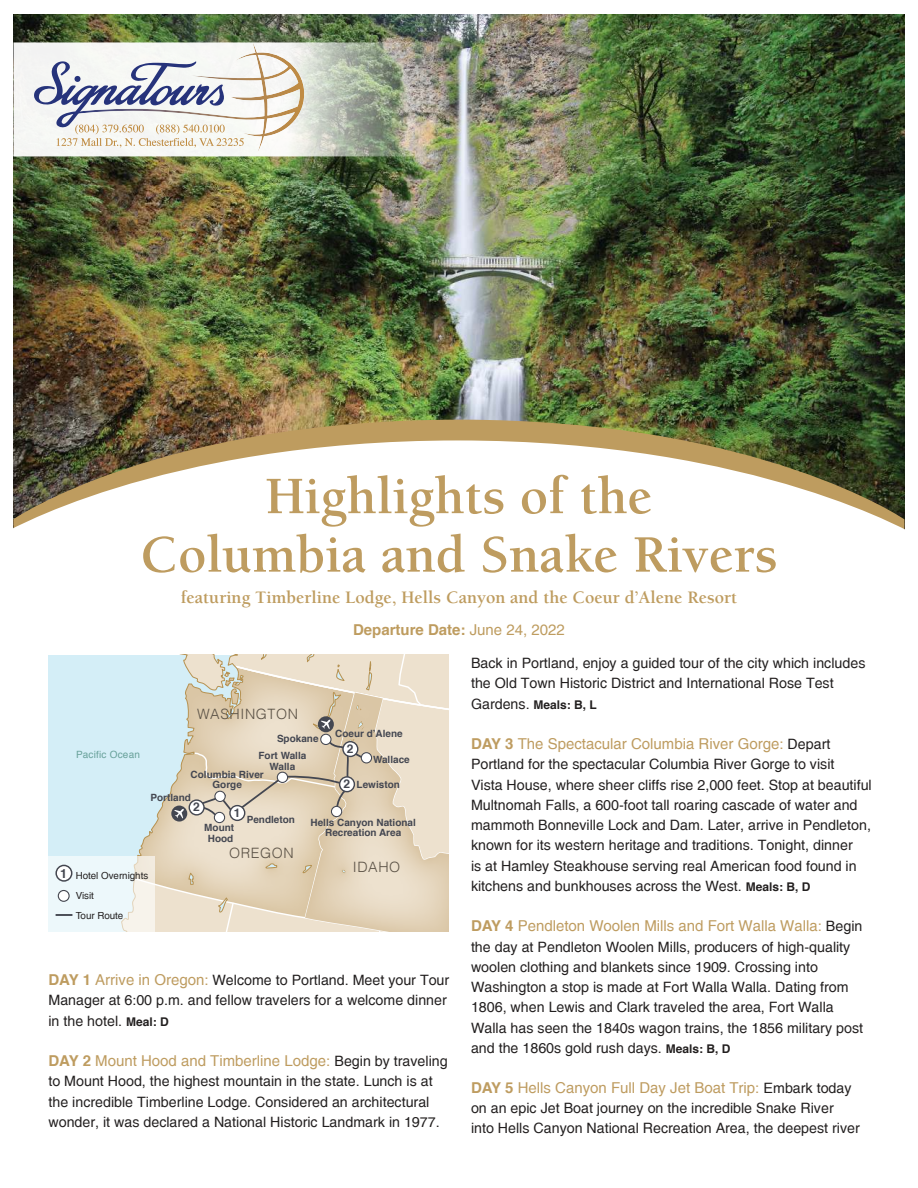
<style>
.page{position:relative;width:918px;height:1188px;background:#fff}
.page>*{position:absolute;margin:0;border:0;box-sizing:border-box;transform-origin:0 0}
.t1{font:700 54px/58.5px "Berkeley";color:#be9c60;text-align:center}
.t2{font:700 18px "Berkeley";color:#be9c5f}
.t3{font:15px "Helvetica";color:#be9c60}
.t4{font:700 15px "Helvetica";color:#be9c5f}
.t5{font:14.25px/20.2px "Helvetica";color:#221f1f}
.t6{font:300 14.25px "Helvetica";letter-spacing:.04em;color:#5b5246}
.t7{font:700 12px "Helvetica";color:#221f1f}
.t8{font:700 12px "Helvetica";color:#444751}
.t9{font:700 10.05px/10.6px "Helvetica";color:#444751;text-align:center}
.t10{font:10.05px "Helvetica";letter-spacing:.02em;color:#68a19a}
.t11{font:9.75px/20.4px "Helvetica";color:#221f1f}
.s1{font-weight:400}
.s2{font-weight:700;font-size:12.6px;color:#444750}
.s3{font-weight:700;font-size:15px;color:#be9c60}
.s4{font-size:15px;color:#be9c60}
.s5{font-weight:700;font-size:12px}
.s6{font-weight:700}
.s7{font-size:14.25px;color:#221f1f}
.s8{font-weight:400;font-size:14.25px}
</style>
<div class="page">
<img style="left:14px;top:14px;width:890px;height:406px">
<img style="left:14px;top:420px;width:890px;height:20px">
<svg style="left:13px;top:440px;width:892px;height:395px"></svg>
<div style="left:48px;top:856px;width:107px;height:75px;background:#edf8fb"></div>
<svg style="left:55px;top:655px;width:393px;height:277px;background:#e0ddce"></svg>
<img style="left:14px;top:42px;width:434px;height:114px">
<img style="left:76px;top:42px;width:228px;height:110px">
<svg style="left:34px;top:61px;width:210px;height:86px"></svg>
<h1 class="t1" style="left:140px;top:471px;width:639px">Highlights of the<br>Columbia and Snake Rivers</h1>
<p class="t2" style="left:181px;top:590px;width:558px">featuring Timberline Lodge, Hells Canyon and the Coeur d’Alene Resort</p>
<p class="t4" style="left:353px;top:624px;width:213px">Departure Date: <span class="s1">June 24, 2022</span></p>
<p class="t10" style="left:76px;top:748px;width:65px">Pacific Ocean</p>
<p class="t6" style="left:197px;top:706px;width:102px">WASHINGTON</p>
<p class="t9" style="left:277px;top:734px;width:43px">Spokane</p>
<p class="t9" style="left:259px;top:752px;width:49px">Fort Walla<br>Walla</p>
<p class="t9" style="left:191px;top:770px;width:75px">Columbia River<br>Gorge</p>
<p class="t9" style="left:335px;top:729px;width:69px">Coeur d’Alene</p>
<p class="t8" style="left:347px;top:744px;width:8px">2</p>
<p class="t9" style="left:373px;top:755px;width:38px">Wallace</p>
<p class="t8" style="left:344px;top:779px;width:8px">2</p>
<p class="t9" style="left:357px;top:780px;width:45px">Lewiston</p>
<p class="t9" style="left:151px;top:793px;width:42px">Portland</p>
<p class="t8" style="left:193px;top:802px;width:8px">2</p>
<p class="t8" style="left:234px;top:808px;width:8px">1</p>
<p class="t9" style="left:204px;top:823px;width:31px">Mount<br>Hood</p>
<p class="t9" style="left:247px;top:815px;width:50px">Pendleton</p>
<p class="t6" style="left:229px;top:845px;width:66px">OREGON</p>
<p class="t9" style="left:311px;top:818px;width:107px">Hells Canyon National<br>Recreation Area</p>
<p class="t11" style="left:76px;top:866px;width:74px;text-indent:-16px"><span class="s2">1</span> Hotel Overnights<br>Visit</p>
<p class="t11" style="left:76px;top:906px;width:49px">Tour Route</p>
<p class="t6" style="left:353px;top:858px;width:49px">IDAHO</p>
<p class="t5" style="left:48px;top:971px;width:402px"><span class="s3">DAY 1</span> <span class="s4">Arrive in Oregon:</span> Welcome to Portland. Meet your Tour<br>Manager at 6:00 p.m. and fellow travelers for a welcome dinner in the hotel. <span class="s5">Meal: D</span></p>
<p class="t3" style="left:48px;top:1055px;width:401px"><span class="s6">DAY 2</span> Mount Hood and Timberline Lodge: <span class="s7">Begin by traveling</span></p>
<p class="t5" style="left:48px;top:1072px;width:393px">to Mount Hood, the highest mountain in the state. Lunch is at the incredible Timberline Lodge. Considered an architectural wonder, it was declared a National Historic Landmark in 1977.</p>
<p class="t5" style="left:471px;top:654px;width:396px">Back in Portland, enjoy a guided tour of the city which includes the Old Town Historic District and International Rose Test</p>
<p class="t7" style="left:471px;top:700px;width:127px"><span class="s8">Gardens.</span> Meals: B, L</p>
<p class="t3" style="left:471px;top:738px;width:361px"><span class="s6">DAY 3</span> The Spectacular Columbia River Gorge: <span class="s7">Depart</span></p>
<p class="t5" style="left:471px;top:755px;width:402px">Portland for the spectacular Columbia River Gorge to visit<br>Vista House, where sheer cliffs rise 2,000 feet. Stop at beautiful Multnomah Falls, a 600-foot tall roaring cascade of water and mammoth Bonneville Lock and Dam. Later, arrive in Pendleton, known for its western heritage and traditions. Tonight, dinner<br>is at Hamley Steakhouse serving real American food found in kitchens and bunkhouses across the West. <span class="s5">Meals: B, D</span></p>
<p class="t3" style="left:471px;top:920px;width:393px"><span class="s6">DAY 4</span> Pendleton Woolen Mills and Fort Walla Walla: <span class="s7">Begin</span></p>
<p class="t5" style="left:471px;top:937px;width:394px">the day at Pendleton Woolen Mills, producers of high-quality woolen clothing and blankets since 1909. Crossing into Washington a stop is made at Fort Walla Walla. Dating from 1806, when Lewis and Clark traveled the area, Fort Walla Walla has seen the 1840s wagon trains, the 1856 military post and the 1860s gold rush days. <span class="s5">Meals: B, D</span></p>
<p class="t3" style="left:471px;top:1081px;width:382px"><span class="s6">DAY 5</span> Hells Canyon Full Day Jet Boat Trip: <span class="s7">Embark today</span></p>
<p class="t5" style="left:471px;top:1099px;width:390px">on an epic Jet Boat journey on the incredible Snake River into Hells Canyon National Recreation Area, the deepest river</p>
</div>
